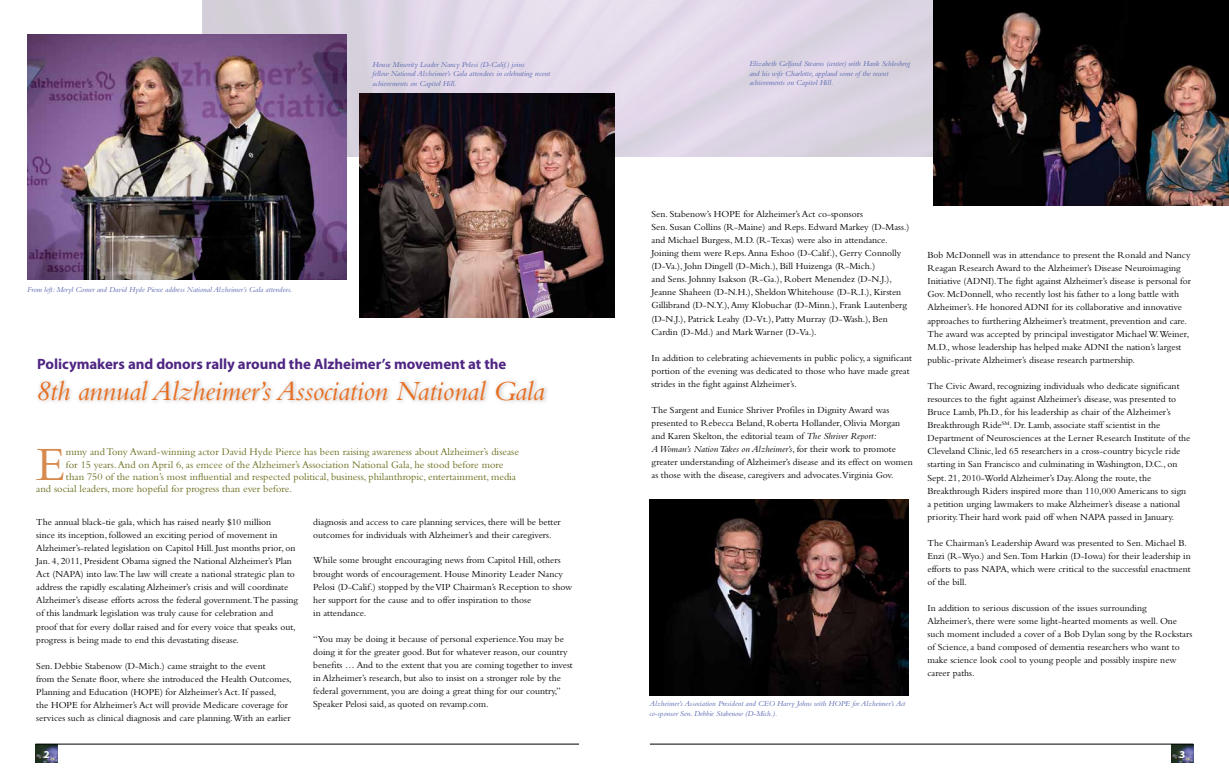
<style>
.page{position:relative;width:1229px;height:780px;background:#fff}
.page>*{position:absolute;margin:0;border:0;box-sizing:border-box;transform-origin:0 0}
.t1{font:49.88px "Bembo";color:#d68a4d}
.t2{font:italic 28.88px "Bembo";letter-spacing:-.01em;color:#e86d1f}
.t3{font:700 14.88px "Myriad Pro";letter-spacing:-.005em;color:#4f2683}
.t4{font:10.5px "Bembo";color:#6a6d1d}
.t5{font:700 10.5px "Myriad Pro";color:#fff}
.t6{font:9.62px/13.1px "Bembo";color:#000}
.t7{font:italic 7.88px/9.5px "Bembo";color:#5565af}
.s1{font-style:italic}
</style>
<div class="page">
<img style="left:1171px;top:744px;width:22px;height:18px">
<img style="left:203px;top:0;width:730px;height:157px">
<img style="left:35px;top:744px;width:23px;height:18px">
<img style="left:27px;top:34px;width:319px;height:245px">
<hr style="left:35px;top:743px;width:544px;height:1px;background:#000">
<hr style="left:650px;top:743px;width:543px;height:1px;background:#000">
<img style="left:649px;top:500px;width:259px;height:195px">
<div style="left:35px;top:376px;width:514px;height:29px;background:#000;opacity:.31"></div>
<img style="left:359px;top:94px;width:255px;height:223px">
<img style="left:933px;top:0;width:295px;height:206px">
<p class="t7" style="left:372px;top:59px;width:179px">House Minority Leader Nancy Pelosi (D-Calif.) joins<br>fellow National Alzheimer’s Gala attendees in celebrating recent achievements on Capitol Hill.</p>
<p class="t7" style="left:27px;top:285px;width:266px">From left: Meryl Comer and David Hyde Pierce address National Alzheimer’s Gala attendees.</p>
<h3 class="t3" style="left:37px;top:354px;width:471px">Policymakers and donors rally around the Alzheimer’s movement at the</h3>
<h2 class="t2" style="left:35px;top:374px;width:510px">8th annual Alzheimer’s Association National Gala</h2>
<h1 class="t1" style="left:36px;top:435px;width:31px">E</h1>
<p class="t4" style="left:66px;top:446px;width:454px">mmy and Tony Award-winning actor David Hyde Pierce has been raising awareness about Alzheimer’s disease</p>
<p class="t4" style="left:66px;top:458px;width:439px">for 15 years. And on April 6, as emcee of the Alzheimer’s Association National Gala, he stood before more</p>
<p class="t4" style="left:66px;top:470px;width:451px">than 750 of the nation’s most influential and respected political, business, philanthropic, entertainment, media</p>
<p class="t4" style="left:36px;top:483px;width:257px">and social leaders, more hopeful for progress than ever before.</p>
<p class="t6" style="left:36px;top:515px;width:263px">The annual black-tie gala, which has raised nearly $10 million<br>since its inception, followed an exciting period of movement in Alzheimer’s-related legislation on Capitol Hill. Just months prior, on Jan. 4, 2011, President Obama signed the National Alzheimer’s Plan Act (NAPA) into law.The law will create a national strategic plan to address the rapidly escalating Alzheimer’s crisis and will coordinate Alzheimer’s disease efforts across the federal government.The passing of this landmark legislation was truly cause for celebration and<br>proof that for every dollar raised and for every voice that speaks out, progress is being made to end this devastating disease.</p>
<p class="t6" style="left:36px;top:658px;width:257px">Sen. Debbie Stabenow (D-Mich.) came straight to the event<br>from the Senate floor, where she introduced the Health Outcomes, Planning and Education (HOPE) for Alzheimer’s Act. If passed,<br>the HOPE for Alzheimer’s Act will provide Medicare coverage for services such as clinical diagnosis and care planning.With an earlier</p>
<p class="t6" style="left:313px;top:515px;width:249px">diagnosis and access to care planning services, there will be better outcomes for individuals with Alzheimer’s and their caregivers.</p>
<p class="t6" style="left:313px;top:553px;width:260px">While some brought encouraging news from Capitol Hill, others brought words of encouragement. House Minority Leader Nancy Pelosi (D-Calif.) stopped by the VIP Chairman’s Reception to show her support for the cause and to offer inspiration to those<br>in attendance.</p>
<p class="t6" style="left:313px;top:632px;width:261px">“You may be doing it because of personal experience.You may be doing it for the greater good. But for whatever reason, our country benefits … And to the extent that you are coming together to invest in Alzheimer’s research, but also to insist on a stronger role by the federal government, you are doing a great thing for our country,” Speaker Pelosi said, as quoted on revamp.com.</p>
<p class="t7" style="left:749px;top:59px;width:162px">Elizabeth Gelfand Stearns (center) with Hank Schlosberg and his wife Charlotte, applaud some of the recent achievements on Capitol Hill.</p>
<p class="t6" style="left:651px;top:207px;width:259px">Sen. Stabenow’s HOPE for Alzheimer’s Act co-sponsors<br>Sen. Susan Collins (R-Maine) and Reps. Edward Markey (D-Mass.) and Michael Burgess, M.D. (R-Texas) were also in attendance.<br>Joining them were Reps. Anna Eshoo (D-Calif.), Gerry Connolly (D-Va.), John Dingell (D-Mich.), Bill Huizenga (R-Mich.)<br>and Sens. Johnny Isakson (R-Ga.), Robert Menendez (D-N.J.), Jeanne Shaheen (D-N.H.), Sheldon Whitehouse (D-R.I.), Kirsten Gillibrand (D-N.Y.), Amy Klobuchar (D-Minn.), Frank Lautenberg (D-N.J.), Patrick Leahy (D-Vt.), Patty Murray (D-Wash.), Ben Cardin (D-Md.) and Mark Warner (D-Va.).</p>
<p class="t6" style="left:651px;top:351px;width:262px">In addition to celebrating achievements in public policy, a significant portion of the evening was dedicated to those who have made great strides in the fight against Alzheimer’s.</p>
<p class="t6" style="left:651px;top:403px;width:263px">The Sargent and Eunice Shriver Profiles in Dignity Award was presented to Rebecca Beland, Roberta Hollander, Olivia Morgan and Karen Skelton, the editorial team of <span class="s1">The Shriver Report:<br>A Woman’s Nation Takes on Alzheimer’s</span>, for their work to promote greater understanding of Alzheimer’s disease and its effect on women as those with the disease, caregivers and advocates.Virginia Gov.</p>
<p class="t7" style="left:649px;top:699px;width:257px">Alzheimer’s Association President and CEO Harry Johns with HOPE for Alzheimer’s Act co-sponsor Sen. Debbie Stabenow (D-Mich.).</p>
<p class="t6" style="left:927px;top:248px;width:265px">Bob McDonnell was in attendance to present the Ronald and Nancy Reagan Research Award to the Alzheimer’s Disease Neuroimaging Initiative (ADNI).The fight against Alzheimer’s disease is personal for Gov. McDonnell, who recently lost his father to a long battle with Alzheimer’s. He honored ADNI for its collaborative and innovative approaches to furthering Alzheimer’s treatment, prevention and care.<br>The award was accepted by principal investigator Michael W.Weiner, M.D., whose leadership has helped make ADNI the nation’s largest public-private Alzheimer’s disease research partnership.</p>
<p class="t6" style="left:927px;top:379px;width:264px">The Civic Award, recognizing individuals who dedicate significant resources to the fight against Alzheimer’s disease, was presented to Bruce Lamb, Ph.D., for his leadership as chair of the Alzheimer’s Breakthrough Ride<sup>SM</sup>. Dr. Lamb, associate staff scientist in the Department of Neurosciences at the Lerner Research Institute of the Cleveland Clinic, led 65 researchers in a cross-country bicycle ride starting in San Francisco and culminating in Washington, D.C., on Sept. 21, 2010-World Alzheimer’s Day. Along the route, the Breakthrough Riders inspired more than 110,000 Americans to sign a petition urging lawmakers to make Alzheimer’s disease a national priority.Their hard work paid off when NAPA passed in January.</p>
<p class="t6" style="left:927px;top:536px;width:265px">The Chairman’s Leadership Award was presented to Sen. Michael B.<br>Enzi (R-Wyo.) and Sen.Tom Harkin (D-Iowa) for their leadership in efforts to pass NAPA, which were critical to the successful enactment of the bill.</p>
<p class="t6" style="left:927px;top:601px;width:266px">In addition to serious discussion of the issues surrounding Alzheimer’s, there were some light-hearted moments as well. One such moment included a cover of a Bob Dylan song by the Rockstars of Science, a band composed of dementia researchers who want to make science look cool to young people and possibly inspire new career paths.</p>
<p class="t5" style="left:44px;top:747px;width:7px">2</p>
<p class="t5" style="left:1179px;top:747px;width:7px">3</p>
</div>
